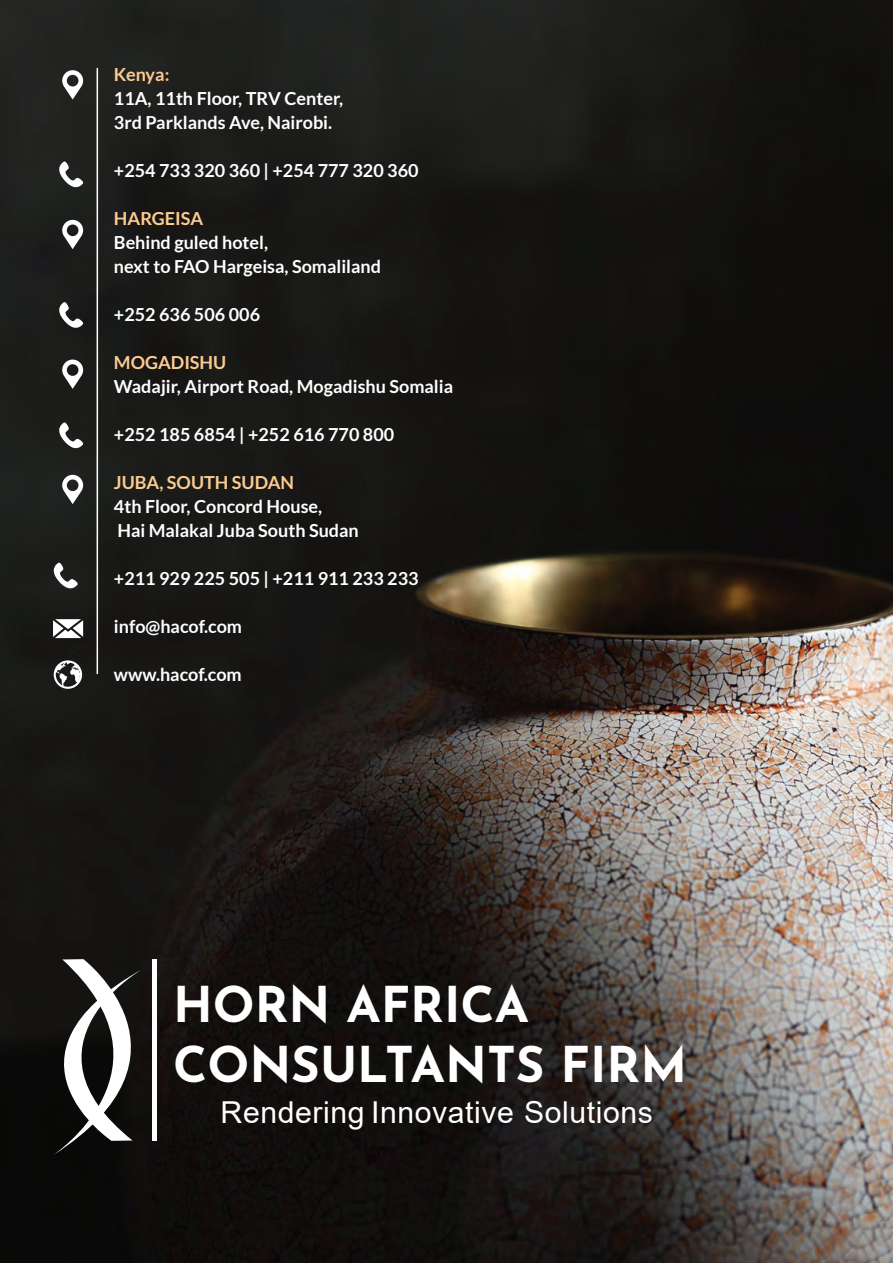
<style>
.page{position:relative;width:893px;height:1263px;background:#fff}
.page>*{position:absolute;margin:0;border:0;box-sizing:border-box;transform-origin:0 0}
.t1{font:700 49.2px/59.1px "Josefin Sans";color:#fff}
.t2{font:30.15px "Arial";letter-spacing:.02em;color:#fff}
.t3{font:700 18px/24px "Lato";color:#fff}
.t4{font:700 18px "Lato";color:#fdcb90}
.s1{color:#fdcb90}
.s2{color:#fbb86a}
</style>
<div class="page">
<img style="left:0;top:0;width:893px;height:1263px">
<svg style="left:62px;top:70px;width:21px;height:30px"></svg>
<svg style="left:62px;top:220px;width:21px;height:29px"></svg>
<svg style="left:62px;top:360px;width:21px;height:29px"></svg>
<svg style="left:62px;top:475px;width:21px;height:29px"></svg>
<svg style="left:53px;top:619px;width:30px;height:19px"></svg>
<hr style="left:97px;top:68px;width:1px;height:606px;background:#fff">
<svg style="left:59px;top:422px;width:24px;height:26px"></svg>
<svg style="left:59px;top:302px;width:24px;height:26px"></svg>
<svg style="left:59px;top:161px;width:24px;height:26px"></svg>
<svg style="left:54px;top:649px;width:28px;height:40px"></svg>
<svg style="left:54px;top:562px;width:24px;height:27px"></svg>
<svg style="left:0;top:959px;width:208px;height:196px;background:#353432"></svg>
<p class="t3" style="left:114px;top:64px;width:231px"><span class="s1">Kenya</span><span class="s2">:<br></span>11A, 11th Floor, TRV Center,<br>3rd Parklands Ave, Nairobi.</p>
<p class="t3" style="left:114px;top:160px;width:306px">+254 733 320 360 | +254 777 320 360</p>
<p class="t4" style="left:114px;top:211px;width:91px">HARGEISA</p>
<p class="t3" style="left:114px;top:232px;width:269px">Behind guled hotel,<br>next to FAO Hargeisa, Somaliland</p>
<p class="t3" style="left:114px;top:304px;width:148px">+252 636 506 006</p>
<p class="t4" style="left:114px;top:355px;width:114px">MOGADISHU</p>
<p class="t3" style="left:114px;top:376px;width:341px">Wadajir, Airport Road, Mogadishu Somalia</p>
<p class="t3" style="left:114px;top:424px;width:282px">+252 185 6854 | +252 616 770 800</p>
<p class="t4" style="left:114px;top:475px;width:182px">JUBA, SOUTH SUDAN</p>
<p class="t3" style="left:114px;top:496px;width:246px">4th Floor, Concord House,<br>Hai Malakal Juba South Sudan</p>
<p class="t3" style="left:114px;top:568px;width:306px">+211 929 225 505 | +211 911 233 233</p>
<p class="t3" style="left:114px;top:616px;width:130px">info@hacof.com</p>
<p class="t3" style="left:114px;top:664px;width:129px">www.hacof.com</p>
<h1 class="t1" style="left:173px;top:980px;width:515px">HORN AFRICA<br>CONSULTANTS FIRM</h1>
<h2 class="t2" style="left:221px;top:1101px;width:434px">Rendering Innovative Solutions</h2>
</div>
